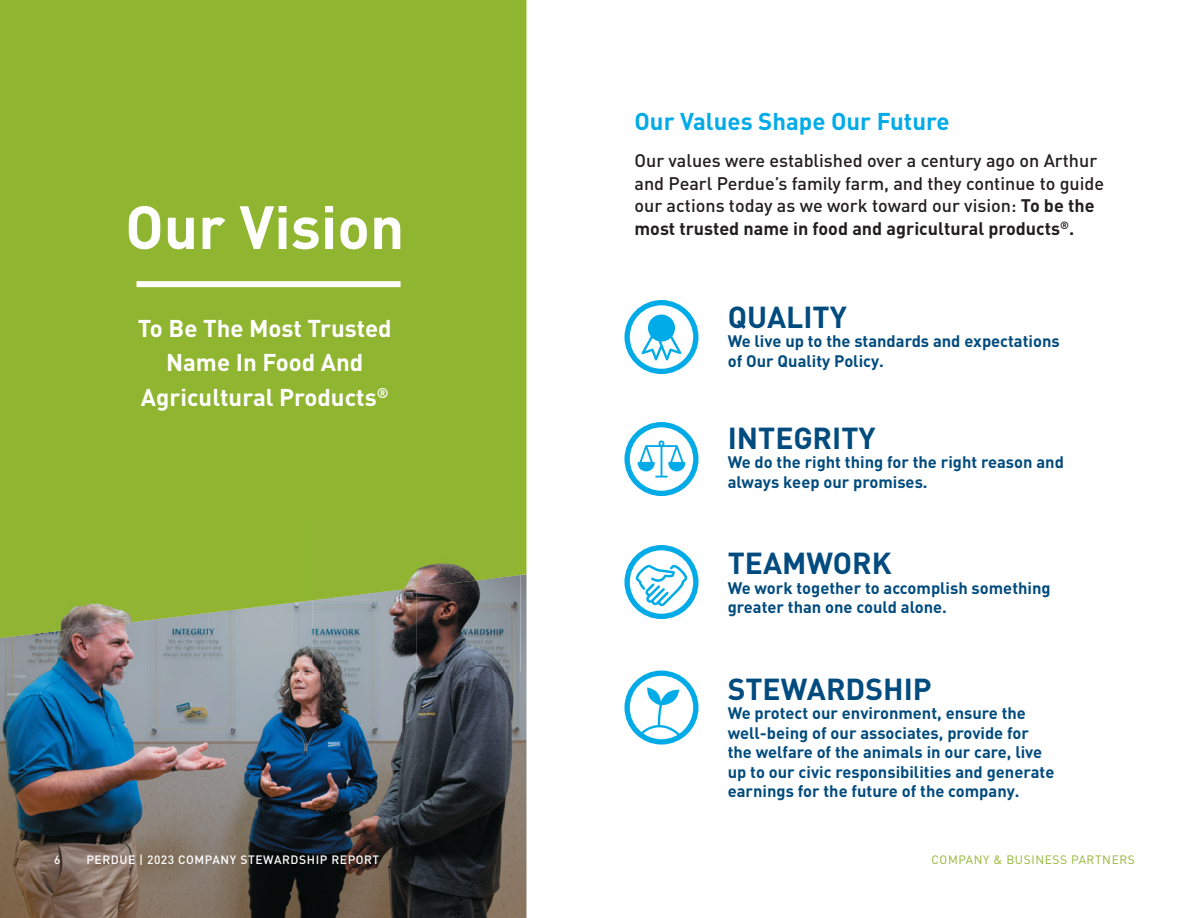
<style>
.page{position:relative;width:1188px;height:918px;background:#fff}
.page>*{position:absolute;margin:0;border:0;box-sizing:border-box;transform-origin:0 0}
.t1{font:700 60px "DINOT";color:#fff}
.t2{font:700 30px "DINOT";color:#014b7e}
.t3{font:700 24px/34.3px "DINOT";color:#fff;text-align:center}
.t4{font:700 24px "DINOT";color:#00abe7}
.t5{font:500 18px/22.5px "DINOT";color:#231f20}
.t6{font:700 16.5px/19.5px "DINOT";color:#014b7e}
.t7{font:500 12px "DINOT";letter-spacing:.05em;color:#fff}
.t8{font:12px "DINOT";letter-spacing:.05em;color:#90b531}
.s1{font-weight:700}
</style>
<div class="page">
<img style="left:520px;top:638px;width:6px;height:280px">
<div style="left:0;top:0;width:526px;height:638px;background:#90b531"></div>
<img style="left:104px;top:638px;width:104px;height:231px">
<img style="left:208px;top:607px;width:104px;height:262px">
<img style="left:312px;top:598px;width:104px;height:271px">
<img style="left:416px;top:588px;width:104px;height:281px">
<img style="left:0;top:638px;width:104px;height:280px">
<img style="left:104px;top:869px;width:417px;height:49px">
<div style="left:0;top:518px;width:417px;height:80px;background:#90b531"></div>
<img style="left:416px;top:518px;width:104px;height:70px">
<img style="left:0;top:598px;width:260px;height:40px">
<img style="left:260px;top:598px;width:70px;height:9px">
<div style="left:136px;top:281px;width:265px;height:6px;background:#fff"></div>
<div style="left:624px;top:300px;width:75px;height:74px;border:5px solid #00abe7;border-radius:50%"></div>
<div style="left:624px;top:422px;width:75px;height:74px;border:5px solid #00abe7;border-radius:50%"></div>
<div style="left:624px;top:545px;width:75px;height:74px;border:5px solid #00abe7;border-radius:50%"></div>
<div style="left:624px;top:671px;width:75px;height:74px;border:5px solid #00abe7;border-radius:50%"></div>
<svg style="left:638px;top:440px;width:47px;height:38px"></svg>
<svg style="left:642px;top:315px;width:39px;height:45px"></svg>
<svg style="left:636px;top:565px;width:51px;height:41px"></svg>
<svg style="left:638px;top:687px;width:42px;height:50px"></svg>
<h1 class="t1" style="left:125px;top:187px;width:281px">Our Vision</h1>
<h3 class="t3" style="left:138px;top:310px;width:255px">To Be The Most Trusted<br>Name In Food And<br>Agricultural Products<sup>®</sup></h3>
<p class="t7" style="left:54px;top:852px;width:8px">6</p>
<p class="t7" style="left:86px;top:852px;width:294px">PERDUE | 2023 COMPANY STEWARDSHIP REPORT</p>
<h3 class="t4" style="left:634px;top:105px;width:317px">Our Values Shape Our Future</h3>
<p class="t5" style="left:634px;top:149px;width:471px">Our values were established over a century ago on Arthur and Pearl Perdue’s family farm, and they continue to guide our actions today as we work toward our vision: <span class="s1">To be the most trusted name in food and agricultural products</span><sup>®</sup><span class="s1">.</span></p>
<h2 class="t2" style="left:728px;top:296px;width:121px">QUALITY</h2>
<p class="t6" style="left:728px;top:331px;width:334px">We live up to the standards and expectations of Our Quality Policy.</p>
<h2 class="t2" style="left:728px;top:418px;width:149px">INTEGRITY</h2>
<p class="t6" style="left:728px;top:452px;width:338px">We do the right thing for the right reason and always keep our promises.</p>
<h2 class="t2" style="left:728px;top:543px;width:165px">TEAMWORK</h2>
<p class="t6" style="left:728px;top:578px;width:324px">We work together to accomplish something greater than one could alone.</p>
<h2 class="t2" style="left:728px;top:669px;width:205px">STEWARDSHIP</h2>
<p class="t6" style="left:728px;top:703px;width:328px">We protect our environment, ensure the well-being of our associates, provide for the welfare of the animals in our care, live up to our civic responsibilities and generate earnings for the future of the company.</p>
<p class="t8" style="left:931px;top:852px;width:205px">COMPANY &amp; BUSINESS PARTNERS</p>
</div>
